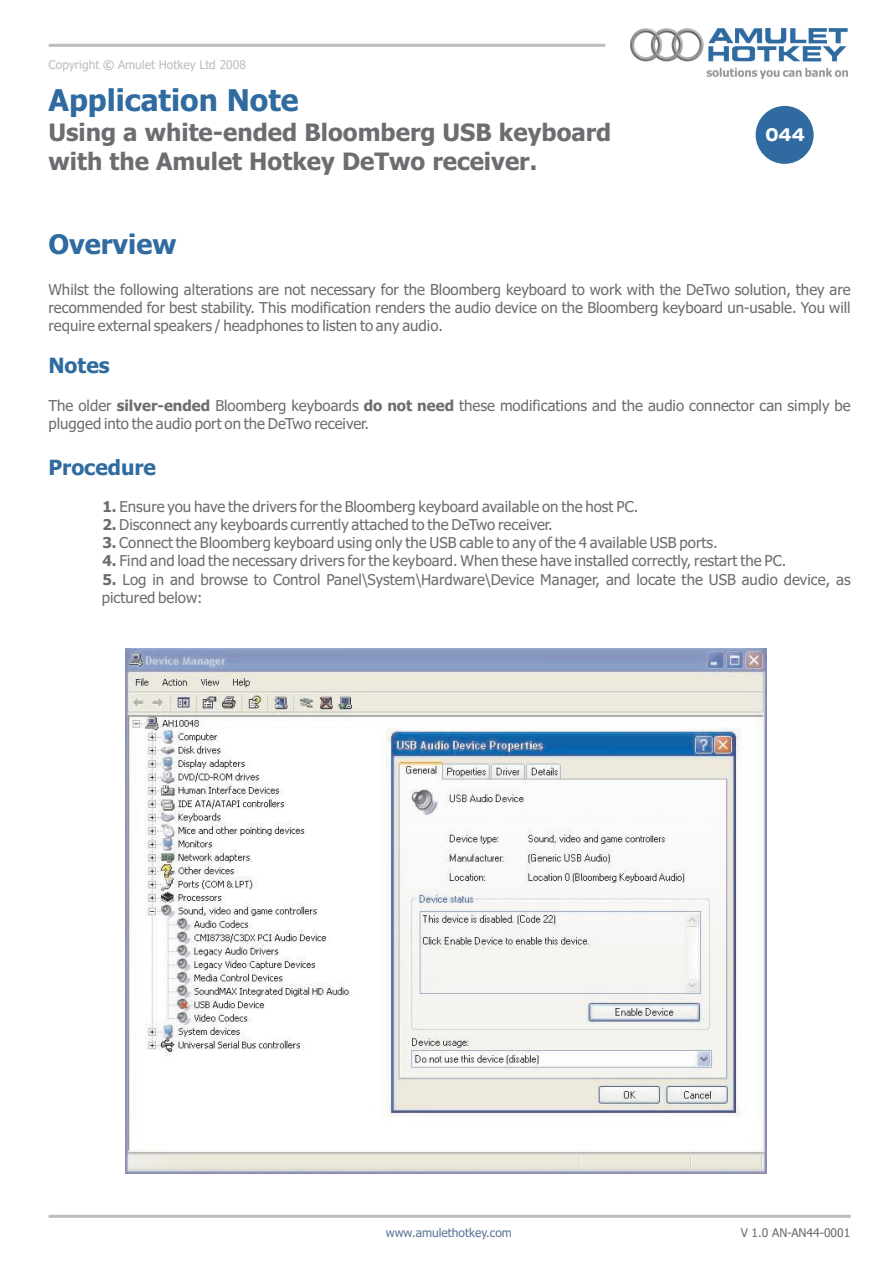
<style>
.page{position:relative;width:893px;height:1263px;background:#fff}
.page>*{position:absolute;margin:0;border:0;box-sizing:border-box;transform-origin:0 0}
.t1{font:700 30px "Tahoma";color:#2f6ba0}
.t2{font:700 27px "Tahoma";color:#2f6ba0}
.t3{font:700 24px/29px "Tahoma";color:#6c6d70}
.t4{font:700 21px "Tahoma";color:#2f6ba0}
.t5{font:700 expanded 18px "Swiss 721 BT";color:#fff}
.t6{font:15px/18.1px "Tahoma";color:#6c6d70}
.t7{font:12px "Tahoma";color:#bcbdc0}
.t8{font:12px "Tahoma";color:#5b7499}
.t9{font:12px "Tahoma";color:#6c6d70}
.s1{color:#a8a9ad}
.s2{font-weight:700}
</style>
<div class="page">
<hr style="left:49px;top:44px;width:556px;height:3px;background:#bcbdc0">
<img style="left:630px;top:29px;width:217px;height:49px">
<hr style="left:49px;top:1215px;width:802px;height:3px;background:#bcbdc0">
<div style="left:756px;top:106px;width:58px;height:58px;background:#2f6ba0;border-radius:50%"></div>
<img style="left:125px;top:648px;width:641px;height:525px">
<p class="t7" style="left:49px;top:60px;width:199px">Copyright <span class="s1">©</span> Amulet Hotkey Ltd 2008</p>
<h1 class="t1" style="left:48px;top:88px;width:252px">Application Note</h1>
<h3 class="t3" style="left:48px;top:120px;width:564px">Using a white-ended Bloomberg USB keyboard with the Amulet Hotkey DeTwo receiver.</h3>
<h2 class="t2" style="left:48px;top:234px;width:130px">Overview</h2>
<p class="t5" style="left:765px;top:128px;width:41px">044</p>
<p class="t6" style="left:48px;top:282px;width:804px;text-align:justify">Whilst the following alterations are not necessary for the Bloomberg keyboard to work with the DeTwo solution, they are recommended for best stability. This modification renders the audio device on the Bloomberg keyboard un-usable. You will require external speakers / headphones to listen to any audio.</p>
<h3 class="t4" style="left:48px;top:357px;width:63px">Notes</h3>
<p class="t6" style="left:48px;top:397px;width:804px">The older <span class="s2">silver-ended</span> Bloomberg keyboards <span class="s2">do not need</span> these modifications and the audio connector can simply be plugged into the audio port on the DeTwo receiver.</p>
<h3 class="t4" style="left:48px;top:459px;width:109px">Procedure</h3>
<p class="t6" style="left:102px;top:499px;width:537px"><span class="s2">1.</span> Ensure you have the drivers for the Bloomberg keyboard available on the host PC.</p>
<p class="t6" style="left:102px;top:517px;width:452px"><span class="s2">2.</span> Disconnect any keyboards currently attached to the DeTwo receiver.</p>
<p class="t6" style="left:102px;top:535px;width:617px"><span class="s2">3.</span> Connect the Bloomberg keyboard using only the USB cable to any of the 4 available USB ports.</p>
<p class="t6" style="left:102px;top:553px;width:685px"><span class="s2">4.</span> Find and load the necessary drivers for the keyboard. When these have installed correctly, restart the PC.</p>
<p class="t6" style="left:102px;top:571px;width:750px"><span class="s2">5.</span> Log in and browse to Control Panel\System\Hardware\Device Manager, and locate the USB audio device, as pictured below:</p>
<p class="t8" style="left:386px;top:1228px;width:128px">www.amulethotkey.com</p>
<p class="t9" style="left:741px;top:1227px;width:111px">V 1.0 AN-AN44-0001</p>
</div>
